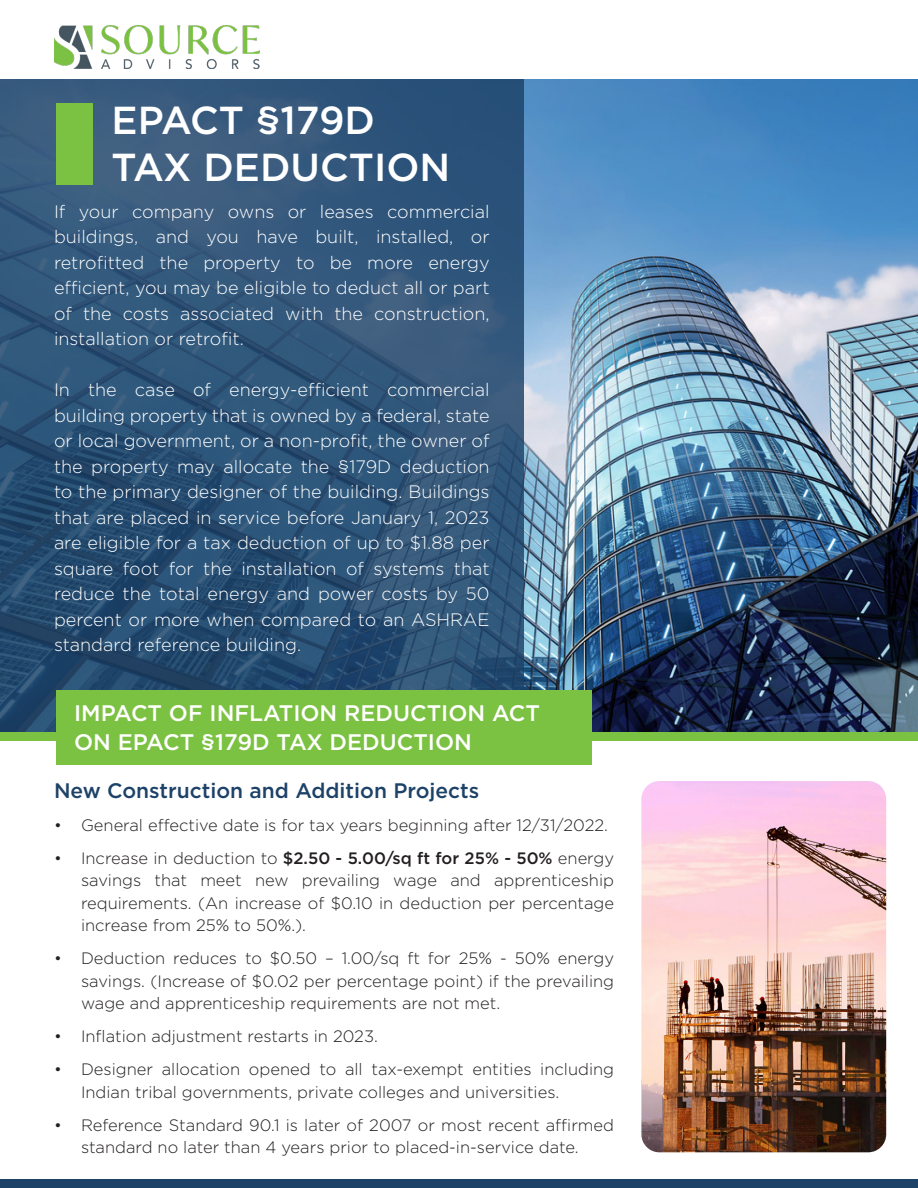
<style>
.page{position:relative;width:918px;height:1188px;background:#fff}
.page>*{position:absolute;margin:0;border:0;box-sizing:border-box;transform-origin:0 0}
.t1{font:500 39px/46.8px "Gotham";color:#fff}
.t2{font:500 22.5px/28.5px "Gotham";color:#fff}
.t3{font:500 21px "Gotham";color:#1d4268}
.t4{font:300 18px/25.5px "Gotham";color:#fff;text-align:justify}
.t5{font:300 16.5px/22.5px "Gotham";color:#231f20;text-align:justify}
.s1{font-weight:500}
</style>
<div class="page">
<img style="left:524px;top:79px;width:394px;height:653px">
<svg style="left:0;top:79px;width:524px;height:653px;background:#2e5377"></svg>
<div style="left:56px;top:103px;width:36px;height:81px;background:#7bc142"></div>
<img style="left:54px;top:25px;width:206px;height:43px">
<div style="left:0;top:1179px;width:918px;height:9px;background:#1d4268"></div>
<div style="left:56px;top:690px;width:535px;height:75px;background:#7bc142"></div>
<div style="left:0;top:732px;width:918px;height:9px;background:#7bc142"></div>
<img style="left:641px;top:781px;width:245px;height:371px">
<p class="t1" style="left:112px;top:97px;width:340px">EPACT §179D<br>TAX DEDUCTION</p>
<p class="t4" style="left:54px;top:198px;width:437px">If your company owns or leases commercial buildings, and you have built, installed, or retrofitted the property to be more energy efficient, you may be eligible to deduct all or part of the costs associated with the construction, installation or retrofit.</p>
<p class="t4" style="left:54px;top:377px;width:437px">In the case of energy-efficient commercial building property that is owned by a federal, state or local government, or a non-profit, the owner of the property may allocate the §179D deduction to the primary designer of the building. Buildings that are placed in service before January 1, 2023 are eligible for a tax deduction of up to $1.88 per square foot for the installation of systems that reduce the total energy and power costs by 50 percent or more when compared to an ASHRAE standard reference building.</p>
<p class="t2" style="left:74px;top:699px;width:467px">IMPACT OF INFLATION REDUCTION ACT<br>ON EPACT §179D TAX DEDUCTION</p>
<p class="t3" style="left:54px;top:777px;width:427px">New Construction and Addition Projects</p>
<p class="t5" style="left:54px;top:813px;width:556px">• General effective date is for tax years beginning after 12/31/2022.</p>
<p class="t5" style="left:81px;top:846px;width:535px;text-indent:-27px">• Increase in deduction to <span class="s1">$2.50 - 5.00/sq ft for 25% - 50%</span> energy savings that meet new prevailing wage and apprenticeship requirements. (An increase of $0.10 in deduction per percentage increase from 25% to 50%.).</p>
<p class="t5" style="left:81px;top:947px;width:535px;text-indent:-27px">• Deduction reduces to $0.50 – 1.00/sq ft for 25% - 50% energy savings. (Increase of $0.02 per percentage point) if the prevailing wage and apprenticeship requirements are not met.</p>
<p class="t5" style="left:54px;top:1025px;width:325px">• Inflation adjustment restarts in 2023.</p>
<p class="t5" style="left:81px;top:1058px;width:535px;text-indent:-27px">• Designer allocation opened to all tax-exempt entities including<br>Indian tribal governments, private colleges and universities.</p>
<p class="t5" style="left:54px;top:1113px;width:562px;text-align:center">• Reference Standard 90.1 is later of 2007 or most recent affirmed standard no later than 4 years prior to placed-in-service date.</p>
</div>
